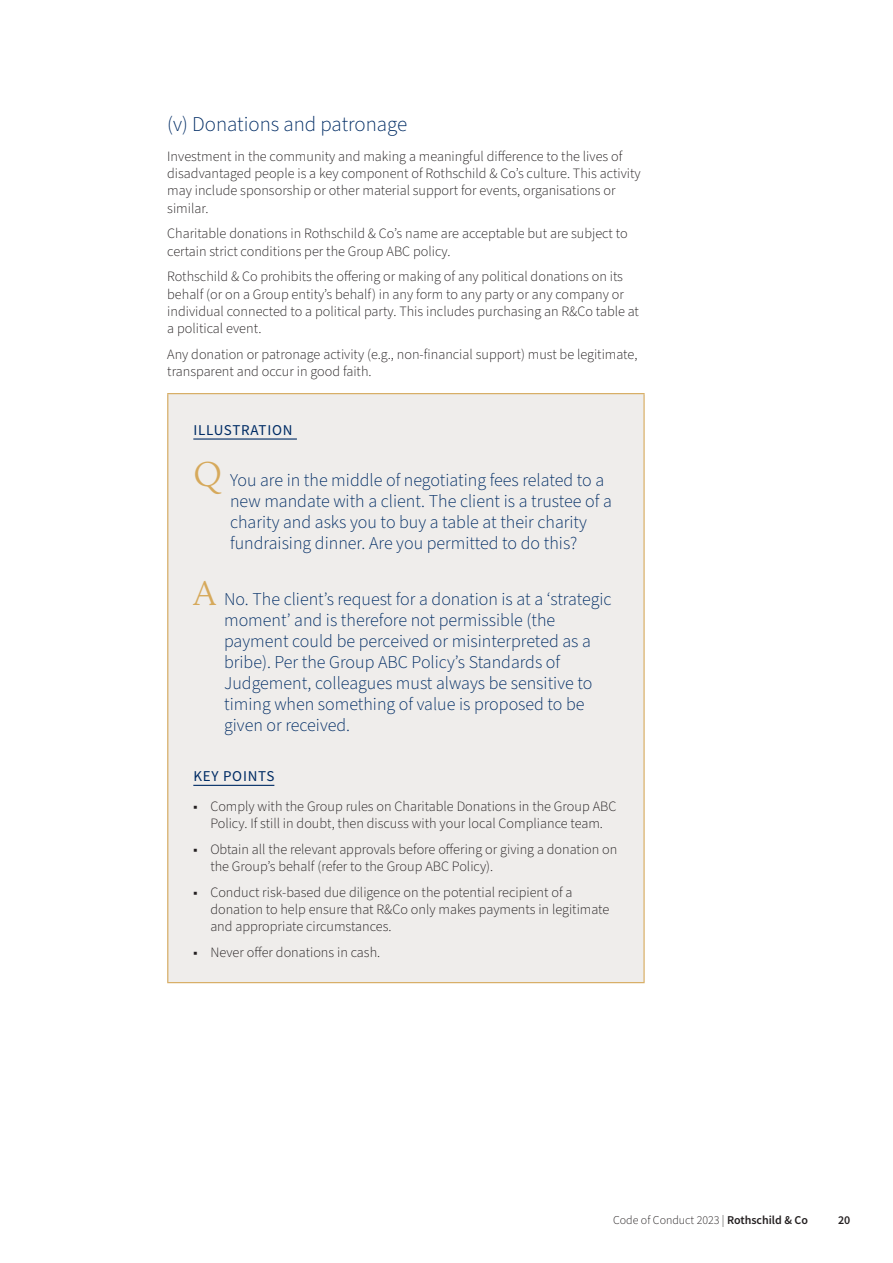
<style>
.page{position:relative;width:893px;height:1263px;background:#fff}
.page>*{position:absolute;margin:0;border:0;box-sizing:border-box;transform-origin:0 0}
.t1{font:300 21px "Source Sans Pro";color:#002c65}
.t2{font:300 18px/21px "Source Sans Pro";color:#002c65}
.t3{font:15px "Source Sans Pro";letter-spacing:.05em;color:#002c65}
.Body{font:300 14.25px/17.2px "Source Sans Pro";color:#231f20}
.t4{font:300 12px "Source Sans Pro";color:#231f20}
.t5{font:600 12px "Source Sans Pro";color:#231f20}
.s1{font-family:"Calluna";font-size:36px;color:#d6a95b}
.s2{font-weight:600}
</style>
<div class="page">
<div style="left:168px;top:394px;width:476px;height:589px;background:#efedeb"></div>
<hr style="left:167px;top:393px;width:478px;height:1px;background:#d6a95b">
<hr style="left:167px;top:394px;width:1px;height:588px;background:#d6a95b">
<hr style="left:643px;top:394px;width:2px;height:588px;background:#d6a95b">
<hr style="left:167px;top:982px;width:478px;height:1px;background:#d6a95b">
<hr style="left:193px;top:438px;width:104px;height:2px;background:#002c65">
<hr style="left:193px;top:785px;width:81px;height:1px;background:#002c65">
<h2 class="t1" style="left:167px;top:110px;width:242px">(v) Donations and patronage</h2>
<p class="Body" style="left:167px;top:148px;width:475px">Investment in the community and making a meaningful difference to the lives of disadvantaged people is a key component of Rothschild &amp; Co’s culture. This activity may include sponsorship or other material support for events, organisations or similar.</p>
<p class="Body" style="left:167px;top:225px;width:462px">Charitable donations in Rothschild &amp; Co’s name are acceptable but are subject to certain strict conditions per the Group ABC policy.</p>
<p class="Body" style="left:167px;top:268px;width:473px">Rothschild &amp; Co prohibits the offering or making of any political donations on its behalf (or on a Group entity’s behalf) in any form to any party or any company or individual connected to a political party. This includes purchasing an R&amp;Co table at a political event.</p>
<p class="Body" style="left:167px;top:346px;width:472px">Any donation or patronage activity (e.g., non-financial support) must be legitimate, transparent and occur in good faith.</p>
<h4 class="t3" style="left:193px;top:419px;width:101px">ILLUSTRATION</h4>
<p class="t2" style="left:230px;top:470px;width:383px;text-indent:-37px"><span class="s1">Q</span> You are in the middle of negotiating fees related to a new mandate with a client. The client is a trustee of a charity and asks you to buy a table at their charity fundraising dinner. Are you permitted to do this?</p>
<p class="t2" style="left:224px;top:589px;width:389px;text-indent:-31px"><span class="s1">A</span> No. The client’s request for a donation is at a ‘strategic moment’ and is therefore not permissible (the payment could be perceived or misinterpreted as a bribe). Per the Group ABC Policy’s Standards of Judgement, colleagues must always be sensitive to timing when something of value is proposed to be given or received.</p>
<h4 class="t3" style="left:193px;top:766px;width:83px">KEY POINTS</h4>
<p class="Body" style="left:193px;top:798px;width:425px;text-align:center">▪ Comply with the Group rules on Charitable Donations in the Group ABC<br>Policy. If still in doubt, then discuss with your local Compliance team.</p>
<p class="Body" style="left:210px;top:841px;width:409px;text-indent:-17px">▪ Obtain all the relevant approvals before offering or giving a donation on the Group’s behalf (refer to the Group ABC Policy).</p>
<p class="Body" style="left:210px;top:884px;width:401px;text-indent:-17px">▪ Conduct risk-based due diligence on the potential recipient of a donation to help ensure that R&amp;Co only makes payments in legitimate and appropriate circumstances.</p>
<p class="Body" style="left:193px;top:944px;width:188px">▪ Never offer donations in cash.</p>
<p class="t4" style="left:613px;top:1212px;width:196px">Code of Conduct 2023 | <span class="s2">Rothschild &amp; Co</span></p>
<p class="t5" style="left:838px;top:1212px;width:14px">20</p>
</div>
